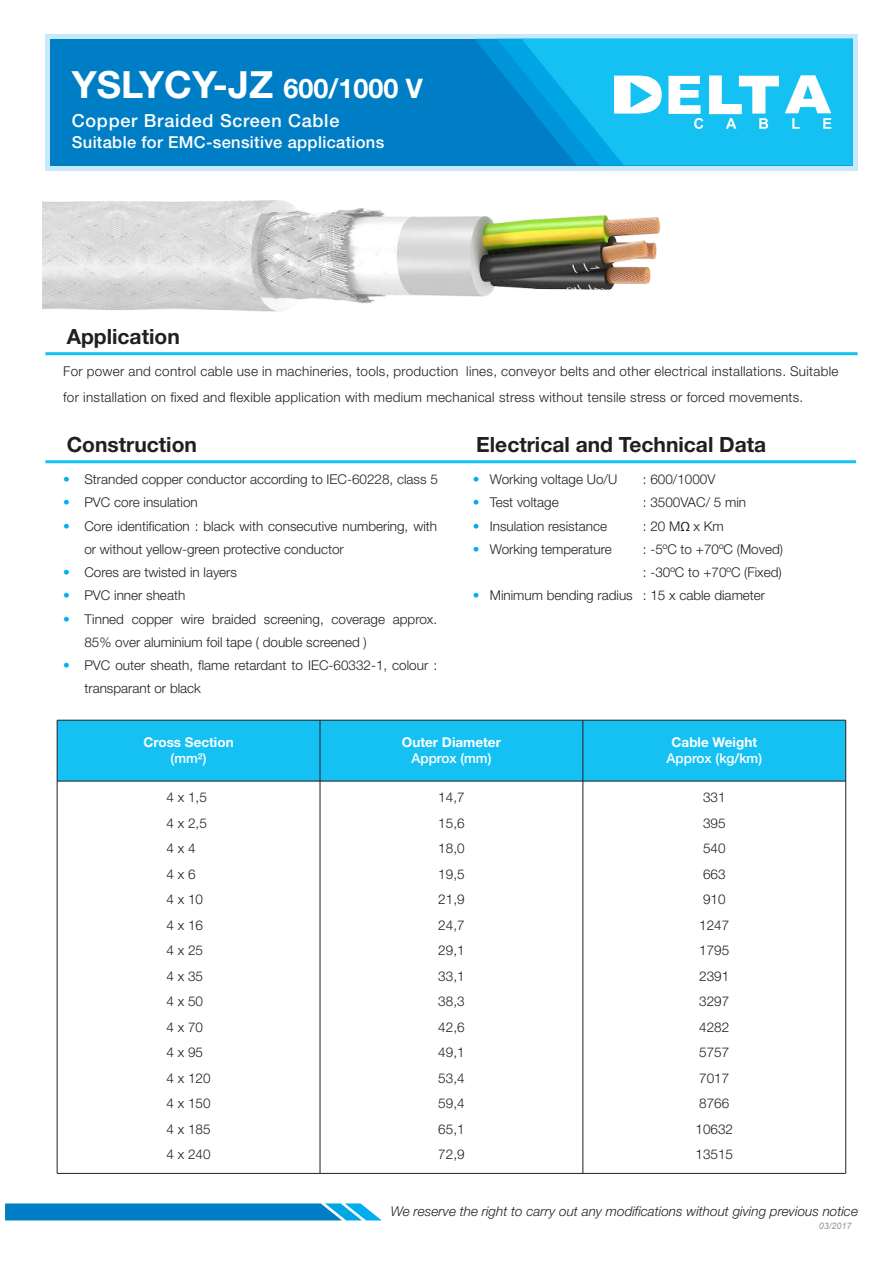
<style>
.page{position:relative;width:893px;height:1263px;background:#fff}
.page>*{position:absolute;margin:0;border:0;box-sizing:border-box;transform-origin:0 0}
.t1{font:700 37.5px "Helvetica Neue";color:#fff}
.t2{font:700 21px "Helvetica Neue";color:#231f20}
.t3{font:500 18px "Helvetica Neue";letter-spacing:.04em;color:#fff}
.t4{font:500 16.5px "Helvetica Neue";letter-spacing:.02em;color:#fff}
.t5{font:300 13.5px/25.5px "Helvetica Neue";color:#231f20}
.t6{font:300 13.5px/26.2px "Helvetica Neue";letter-spacing:.02em;color:#231f20}
.t7{font:italic 300 13.5px "Helvetica Neue";color:#231f20}
.t8{font:700 13.5px "Helvetica Neue";color:#fff}
.t9{font:500 13.5px "Helvetica Neue";color:#fff}
.t10{font:italic 9px "Arial";color:#939598}
.s1{font-size:27px}
.s2{color:#00aeef}
.s3{font-family:"Myriad Pro";font-weight:400}
</style>
<div class="page">
<div style="left:58px;top:721px;width:787px;height:60px;background:#15c0f2"></div>
<hr style="left:45px;top:460px;width:410px;height:3px;background:#15c0f2">
<svg style="left:45px;top:34px;width:813px;height:136px;background:#b1e0f5"></svg>
<div style="left:50px;top:39px;width:803px;height:126px;background:#007ec5"></div>
<svg style="left:475px;top:39px;width:22px;height:27px"></svg>
<svg style="left:497px;top:39px;width:356px;height:126px;background:#2abded"></svg>
<hr style="left:455px;top:460px;width:401px;height:3px;background:#15c0f2">
<hr style="left:45px;top:352px;width:813px;height:3px;background:#15c0f2">
<svg style="left:5px;top:1203px;width:376px;height:17px;background:#138bcc"></svg>
<hr style="left:57px;top:720px;width:1px;height:453px;background:#231f20">
<hr style="left:582px;top:720px;width:1px;height:453px;background:#231f20">
<hr style="left:320px;top:720px;width:1px;height:453px;background:#231f20">
<hr style="left:845px;top:720px;width:1px;height:453px;background:#231f20">
<hr style="left:57px;top:720px;width:789px;height:1px;background:#231f20">
<hr style="left:57px;top:781px;width:789px;height:1px;background:#231f20">
<hr style="left:57px;top:1173px;width:789px;height:1px;background:#231f20">
<img style="left:43px;top:200px;width:617px;height:112px">
<h1 class="t1" style="left:72px;top:61px;width:353px">YSLYCY-JZ <span class="s1">600/1000 V</span></h1>
<h3 class="t3" style="left:72px;top:110px;width:269px">Copper Braided Screen Cable</h3>
<p class="t4" style="left:72px;top:132px;width:314px">Suitable for EMC-sensitive applications</p>
<h2 class="t2" style="left:67px;top:324px;width:115px">Application</h2>
<p class="t6" style="left:63px;top:358px;width:777px">For power and control cable use in machineries, tools, production lines, conveyor belts and other electrical installations. Suitable for installation on fixed and flexible application with medium mechanical stress without tensile stress or forced movements.</p>
<h2 class="t2" style="left:67px;top:432px;width:132px">Construction</h2>
<h2 class="t2" style="left:476px;top:432px;width:292px">Electrical and Technical Data</h2>
<p class="t5" style="left:473px;top:466px;width:146px"><span class="s2">•</span> Working voltage Uo/U</p>
<p class="t5" style="left:643px;top:466px;width:74px">: 600/1000V</p>
<p class="t5" style="left:473px;top:490px;width:88px"><span class="s2">•</span> Test voltage</p>
<p class="t5" style="left:643px;top:490px;width:105px">: 3500VAC/ 5 min</p>
<p class="t5" style="left:473px;top:513px;width:136px"><span class="s2">•</span> Insulation resistance</p>
<p class="t5" style="left:643px;top:513px;width:83px">: 20 M<span class="s3">Ω</span> x Km</p>
<p class="t5" style="left:473px;top:536px;width:141px"><span class="s2">•</span> Working temperature</p>
<p class="t5" style="left:643px;top:537px;width:142px;line-height:23.2px">: -5ºC to +70ºC (Moved) : -30ºC to +70ºC (Fixed)</p>
<p class="t5" style="left:473px;top:583px;width:294px"><span class="s2">•</span> Minimum bending radius : 15 x cable diameter</p>
<p class="t5" style="left:63px;top:466px;width:376px"><span class="s2">•</span> Stranded copper conductor according to IEC-60228, class 5</p>
<p class="t5" style="left:63px;top:490px;width:136px"><span class="s2">•</span> PVC core insulation</p>
<p class="t5" style="left:84px;top:514px;width:354px;line-height:23.2px;text-indent:-21px"><span class="s2">•</span> Core identification : black with consecutive numbering, with or without yellow-green protective conductor</p>
<p class="t5" style="left:63px;top:559px;width:175px"><span class="s2">•</span> Cores are twisted in layers</p>
<p class="t5" style="left:63px;top:582px;width:124px"><span class="s2">•</span> PVC inner sheath</p>
<p class="t5" style="left:84px;top:607px;width:354px;line-height:23.2px;text-indent:-21px"><span class="s2">•</span> Tinned copper wire braided screening, coverage approx.<br>85% over aluminium foil tape ( double screened )</p>
<p class="t5" style="left:84px;top:653px;width:354px;line-height:23.2px;text-indent:-21px"><span class="s2">•</span> PVC outer sheath, flame retardant to IEC-60332-1, colour : transparant or black</p>
<p class="t8" style="left:143px;top:734px;width:92px">Cross Section</p>
<p class="t9" style="left:171px;top:750px;width:37px">(mm²)</p>
<p class="t5" style="left:167px;top:784px;width:46px">4 x 1,5<br>4 x 2,5<br>4 x 4<br>4 x 6<br>4 x 10<br>4 x 16<br>4 x 25<br>4 x 35<br>4 x 50<br>4 x 70<br>4 x 95<br>4 x 120<br>4 x 150<br>4 x 185<br>4 x 240</p>
<p class="t8" style="left:402px;top:734px;width:100px">Outer Diameter</p>
<p class="t9" style="left:411px;top:750px;width:82px">Approx (mm)</p>
<p class="t5" style="left:438px;top:784px;width:28px;text-align:justify">14,7<br>15,6<br>18,0<br>19,5<br>21,9<br>24,7<br>29,1<br>33,1<br>38,3<br>42,6<br>49,1<br>53,4<br>59,4<br>65,1<br>72,9</p>
<p class="t5" style="left:695px;top:784px;width:39px;text-align:center">331<br>395<br>540<br>663<br>910<br>1247<br>1795<br>2391<br>3297<br>4282<br>5757<br>7017<br>8766<br>10632<br>13515</p>
<p class="t8" style="left:672px;top:734px;width:87px">Cable Weight</p>
<p class="t9" style="left:667px;top:750px;width:97px">Approx (kg/km)</p>
<p class="t7" style="left:391px;top:1203px;width:469px">We reserve the right to carry out any modifications without giving previous notice</p>
<p class="t10" style="left:819px;top:1220px;width:34px">03/2017</p>
</div>
